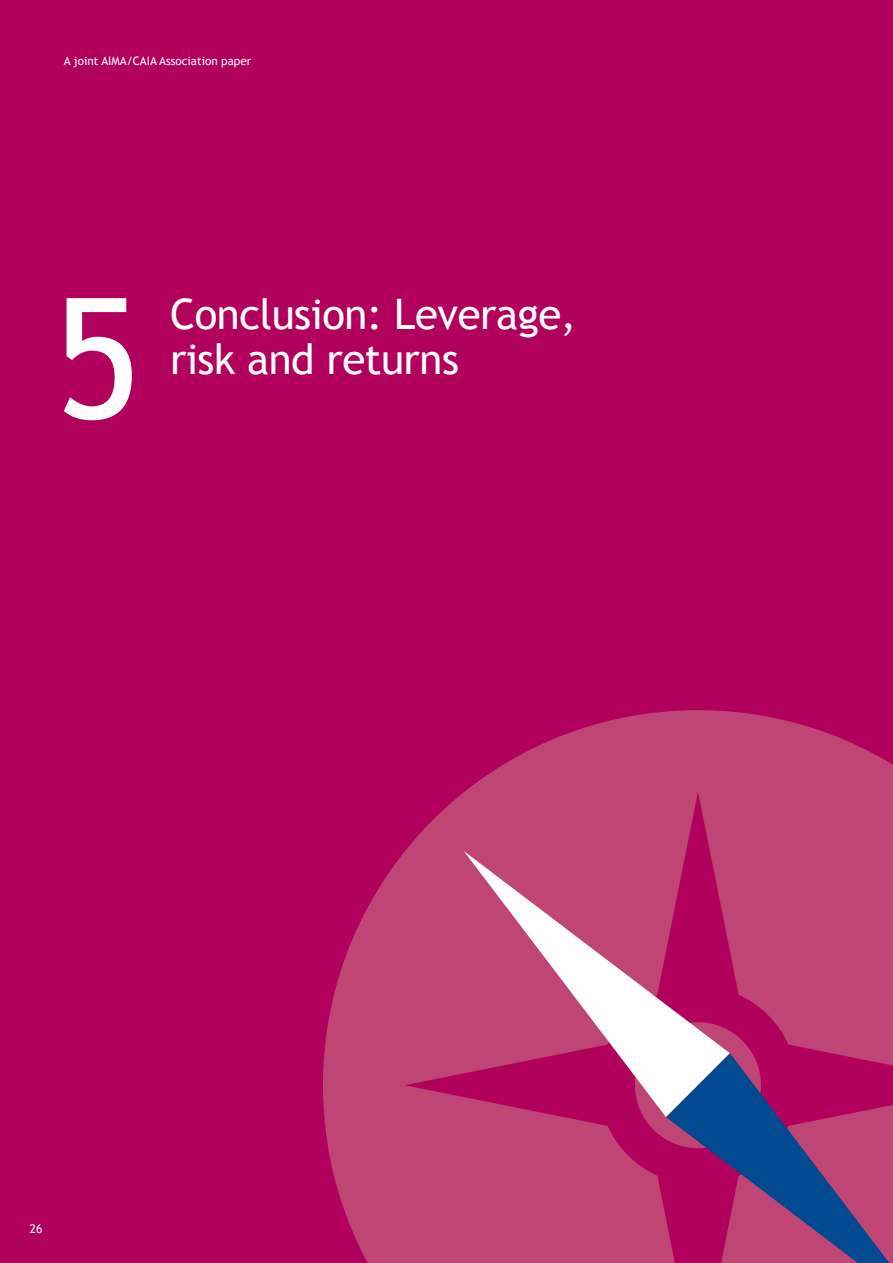
<style>
.page{position:relative;width:893px;height:1263px;background:#b1015c}
.page>*{position:absolute;margin:0;border:0;box-sizing:border-box;transform-origin:0 0}
.t1{font:167.7px "Trebuchet MS";color:#fff}
.t2{font:42px/45px "Trebuchet MS";letter-spacing:-.01em;color:#fff}
.t3{font:12px "Trebuchet MS";color:#fff}
.t4{font:11.7px "Trebuchet MS";color:#fff}
</style>
<div class="page">
<svg style="left:323px;top:710px;width:570px;height:553px;fill:#bf4575"></svg>
<svg style="left:405px;top:792px;width:488px;height:471px;background:#bd4073"></svg>
<svg style="left:464px;top:851px;width:266px;height:266px;fill:#bf4575"></svg>
<svg style="left:666px;top:1053px;width:227px;height:210px"></svg>
<p class="t4" style="left:64px;top:54px;width:189px">A joint AIMA/CAIA Association paper</p>
<h1 class="t1" style="left:53px;top:260px;width:89px">5</h1>
<p class="t2" style="left:170px;top:292px;width:408px">Conclusion: Leverage, risk and returns</p>
<p class="t3" style="left:30px;top:1222px;width:14px">26</p>
</div>
